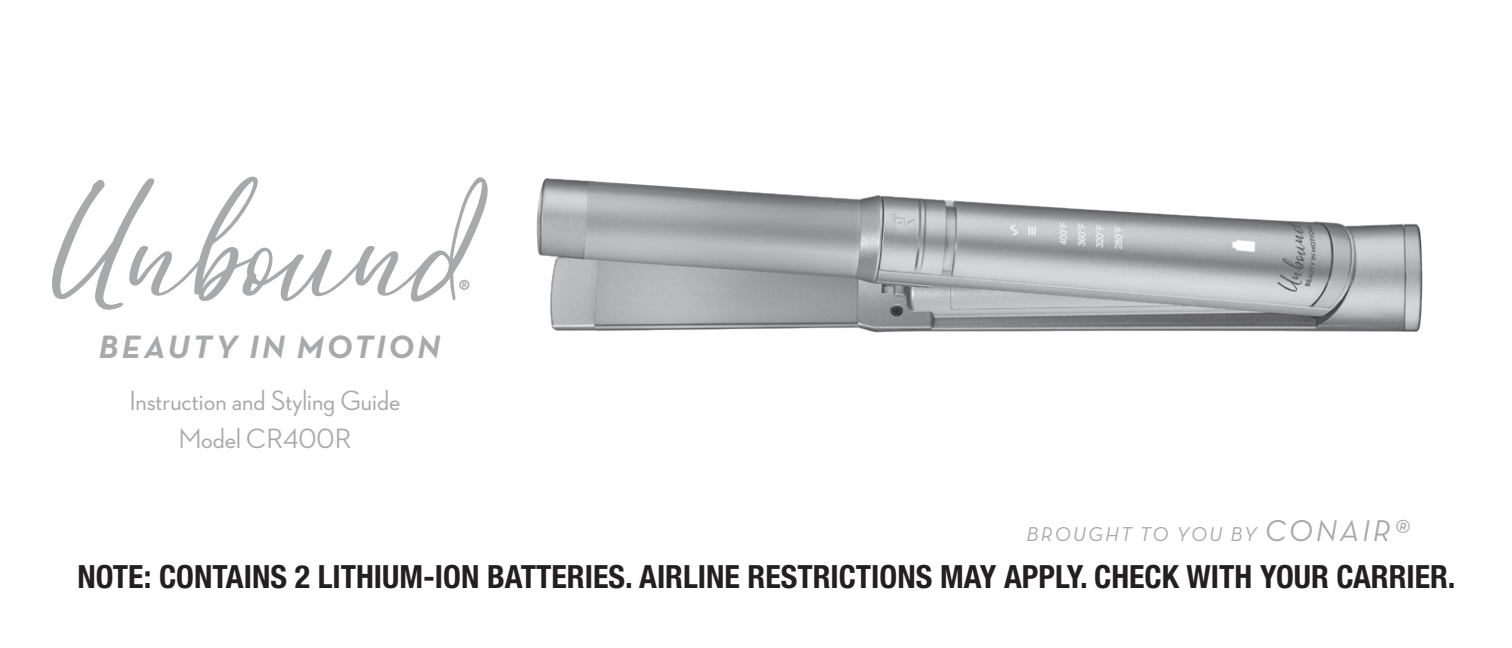
<style>
.page{position:relative;width:1512px;height:648px;background:#fff}
.page>*{position:absolute;margin:0;border:0;box-sizing:border-box;transform-origin:0 0}
.t1{font:italic 700 32.8px "Neutraface Text";letter-spacing:.1em;color:#a8a9ad}
.IB_body_copy{font:700 condensed 32px "Helvetica Neue LT Std";color:#231f20}
.t2{font:500 28.4px "Neutraface 2 Display";color:#a8a9ad}
.t3{font:italic 20.4px "Neutraface Text";letter-spacing:.1em;color:#a8a9ad}
.s1{font-size:30.8px}
</style>
<div class="page">
<svg style="left:52px;top:176px;width:417px;height:134px"></svg>
<img style="left:469px;top:177px;width:954px;height:156px">
<p class="t1" style="left:99px;top:326px;width:343px">BEAUTY IN MOTION</p>
<p class="t2" style="left:129px;top:385px;width:273px">Instruction and Styling Guide</p>
<p class="t2" style="left:178px;top:423px;width:174px">Model CR400R</p>
<p class="t3" style="left:1027px;top:522px;width:385px">BROUGHT TO YOU BY <span class="s1">CONAIR®</span></p>
<p class="IB_body_copy" style="left:78px;top:557px;width:1380px">NOTE: CONTAINS 2 LITHIUM-ION BATTERIES. AIRLINE RESTRICTIONS MAY APPLY. CHECK WITH YOUR CARRIER.</p>
</div>
